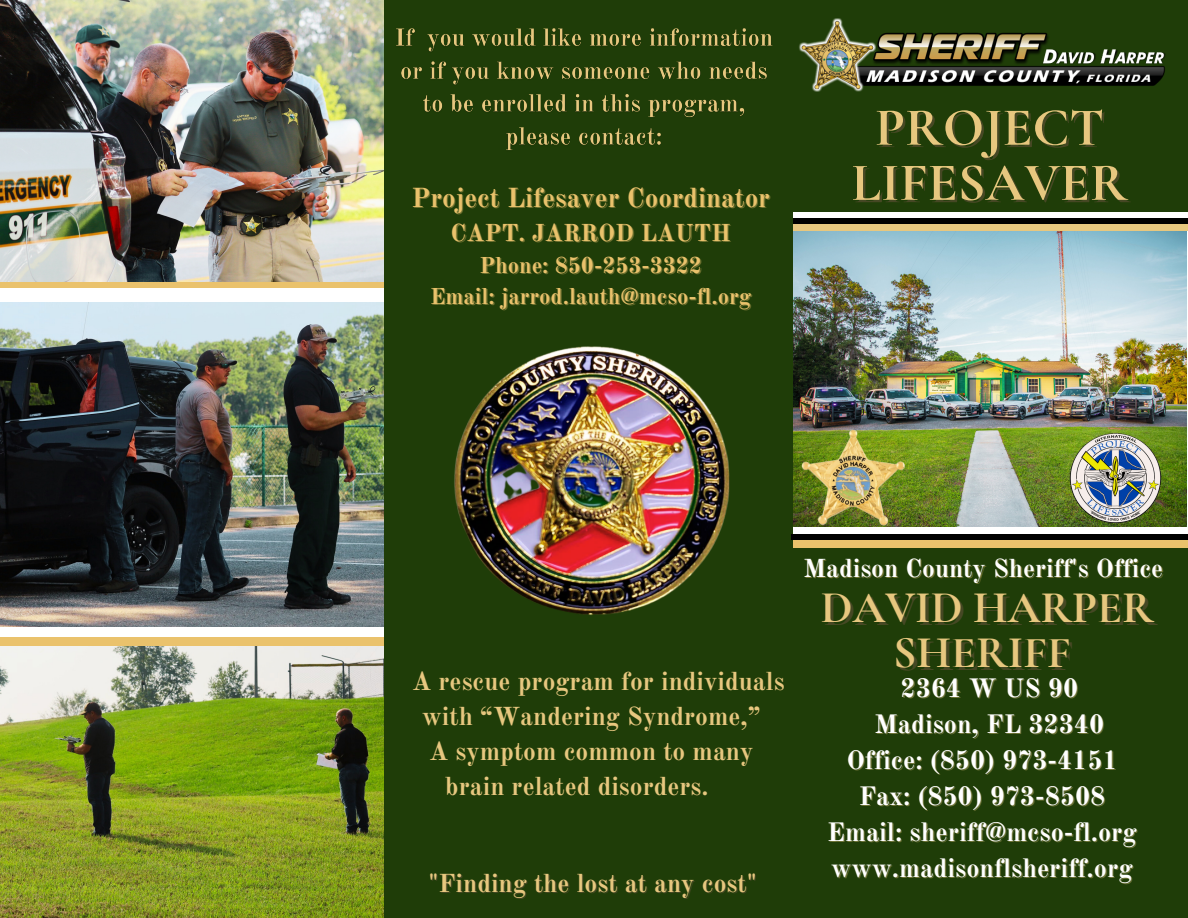
<style>
.page{position:relative;width:1188px;height:918px;background:#fff}
.page>*{position:absolute;margin:0;border:0;box-sizing:border-box;transform-origin:0 0}
.t1{font:700 54.15px "Cormorant Garamond";color:#e7c77f}
.t2{font:700 45.45px "Cormorant Garamond";color:#e7c77f}
.t3{font:700 27px "Old Standard";color:#eac26c}
.t4{font:700 26.1px "Old Standard";color:#fff}
.t5{font:700 25.5px/34.8px "Old Standard";color:#e7c77f;text-align:center}
.t6{font:700 25.5px "Old Standard";color:#fff}
.t7{font:700 24px "Old Standard";color:#eac26c}
.t8{font:700 22.5px "Old Standard";color:#eac26c}
</style>
<div class="page">
<div style="left:790px;top:0;width:398px;height:223px;background:#000"></div>
<div style="left:787px;top:0;width:401px;height:218px;background:linear-gradient(to right,#fff,#fff)"></div>
<div style="left:789px;top:0;width:399px;height:211px;background:#1f3d08"></div>
<div style="left:789px;top:541px;width:399px;height:377px;background:#1f3d08"></div>
<img style="left:792px;top:231px;width:395px;height:295px">
<div style="left:790px;top:540px;width:398px;height:7px;background:#eac26c"></div>
<img style="left:1062px;top:430px;width:106px;height:97px">
<div style="left:789px;top:225px;width:399px;height:6px;background:#e7c77f"></div>
<img style="left:0;top:302px;width:384px;height:324px">
<img style="left:0;top:0;width:384px;height:281px">
<img style="left:0;top:646px;width:384px;height:272px">
<div style="left:384px;top:0;width:408px;height:918px;background:#1f3d08"></div>
<img style="left:799px;top:430px;width:106px;height:97px">
<img style="left:454px;top:346px;width:275px;height:269px">
<div style="left:0;top:638px;width:384px;height:8px;background:#eac26c"></div>
<div style="left:0;top:282px;width:384px;height:5px;background:#eac26c"></div>
<img style="left:799px;top:18px;width:367px;height:73px">
<div style="left:792px;top:534px;width:396px;height:6px;background:#000"></div>
<img style="left:396px;top:28px;width:377px;height:122px">
<p class="t3" style="left:411px;top:181px;width:360px">Project Lifesaver Coordinator</p>
<p class="t7" style="left:451px;top:218px;width:282px">CAPT. JARROD LAUTH</p>
<p class="t8" style="left:480px;top:252px;width:224px">Phone: 850-253-3322</p>
<p class="t8" style="left:430px;top:282px;width:323px">Email: jarrod.lauth@mcso-fl.org</p>
<p class="t1" style="left:875px;top:95px;width:231px">PROJECT</p>
<p class="t1" style="left:852px;top:150px;width:278px">LIFESAVER</p>
<p class="t5" style="left:412px;top:665px;width:374px">A rescue program for individuals with “Wandering Syndrome,”</p>
<p class="t5" style="left:445px;top:734px;width:310px;text-align:left;text-indent:-16px">A symptom common to many brain related disorders.</p>
<p class="t5" style="left:429px;top:866px;width:330px">"Finding the lost at any cost"</p>
<p class="t6" style="left:803px;top:553px;width:361px">Madison County Sheriff's Office</p>
<p class="t2" style="left:821px;top:580px;width:335px">DAVID HARPER</p>
<p class="t2" style="left:893px;top:625px;width:179px">SHERIFF</p>
<p class="t4" style="left:901px;top:672px;width:179px">2364 W US 90</p>
<p class="t4" style="left:875px;top:708px;width:231px">Madison, FL 32340</p>
<p class="t4" style="left:846px;top:744px;width:273px">Office: (850) 973-4151</p>
<p class="t4" style="left:859px;top:780px;width:248px">Fax: (850) 973-8508</p>
<p class="t4" style="left:827px;top:816px;width:311px">Email: sheriff@mcso-fl.org</p>
<p class="t4" style="left:831px;top:852px;width:303px">www.madisonflsheriff.org</p>
</div>
